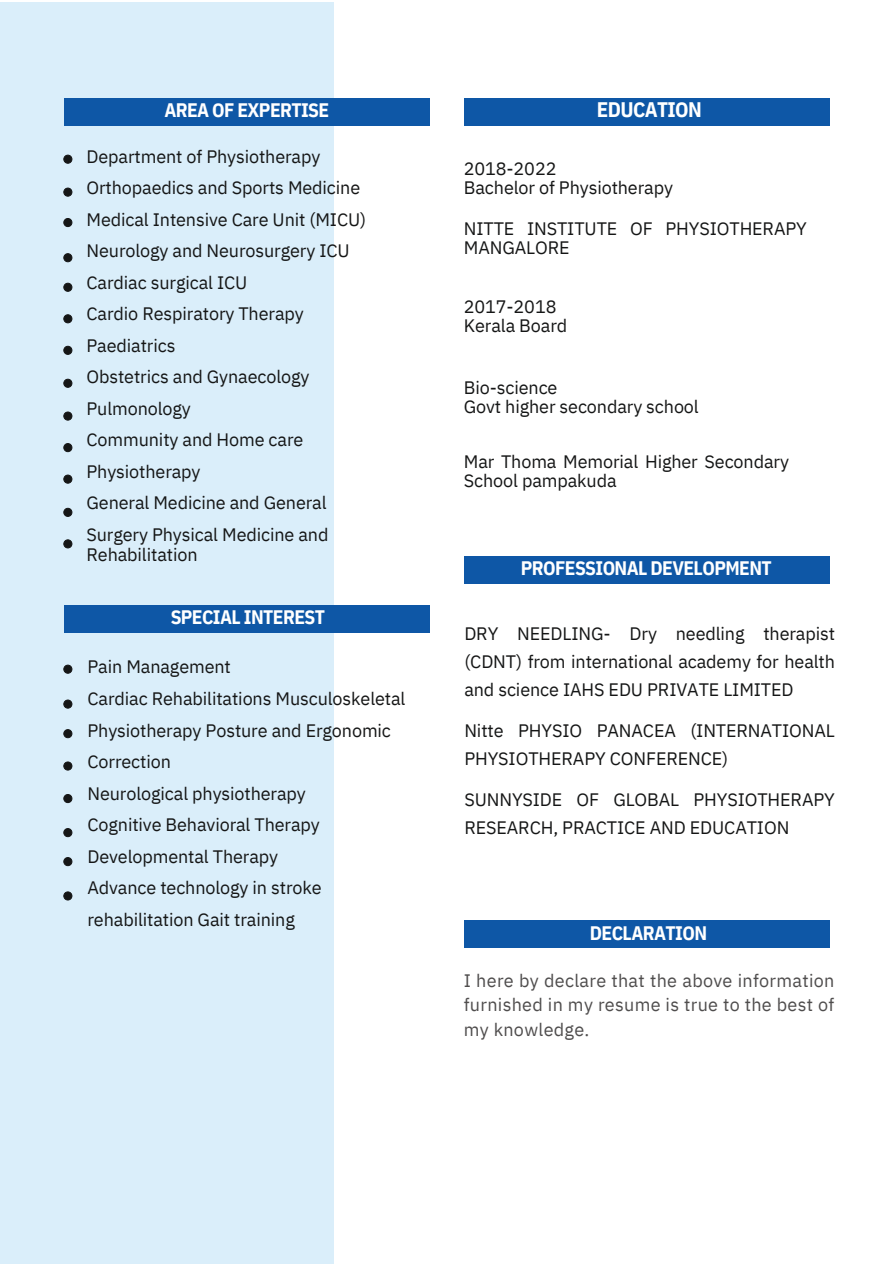
<style>
.page{position:relative;width:894px;height:1264px;background:#fff}
.page>*{position:absolute;margin:0;border:0;box-sizing:border-box;transform-origin:0 0}
.t1{font:700 21px "IBM Plex Sans Cond";letter-spacing:-.03em;color:#fff}
.t2{font:700 19.5px "IBM Plex Sans Cond";letter-spacing:-.03em;color:#fff}
.t3{font:18px/31.5px "IBM Plex Sans";letter-spacing:-.005em;color:#151616}
.t4{font:18px/24.8px "IBM Plex Sans";letter-spacing:.015em;color:#4f4d4d;text-align:justify}
</style>
<div class="page">
<div style="left:0;top:2px;width:333px;height:1261px;background:#daeefa"></div>
<div style="left:64px;top:98px;width:365px;height:27px;background:#0e57a6"></div>
<div style="left:64px;top:605px;width:365px;height:27px;background:#0e57a6"></div>
<div style="left:64px;top:155px;width:8px;height:8px;background:#151616;border-radius:50%"></div>
<div style="left:63px;top:155px;width:9px;height:9px;border:1px solid #151616;border-radius:50%"></div>
<div style="left:64px;top:188px;width:8px;height:8px;background:#151616;border-radius:50%"></div>
<div style="left:63px;top:188px;width:9px;height:9px;border:1px solid #151616;border-radius:50%"></div>
<div style="left:64px;top:218px;width:8px;height:8px;background:#151616;border-radius:50%"></div>
<div style="left:63px;top:218px;width:9px;height:9px;border:1px solid #151616;border-radius:50%"></div>
<div style="left:64px;top:254px;width:8px;height:8px;background:#151616;border-radius:50%"></div>
<div style="left:63px;top:253px;width:9px;height:9px;border:1px solid #151616;border-radius:50%"></div>
<div style="left:64px;top:283px;width:8px;height:8px;background:#151616;border-radius:50%"></div>
<div style="left:63px;top:283px;width:9px;height:9px;border:1px solid #151616;border-radius:50%"></div>
<div style="left:64px;top:315px;width:8px;height:8px;background:#151616;border-radius:50%"></div>
<div style="left:63px;top:314px;width:9px;height:9px;border:1px solid #151616;border-radius:50%"></div>
<div style="left:64px;top:346px;width:8px;height:8px;background:#151616;border-radius:50%"></div>
<div style="left:63px;top:346px;width:9px;height:9px;border:1px solid #151616;border-radius:50%"></div>
<div style="left:64px;top:379px;width:8px;height:8px;background:#151616;border-radius:50%"></div>
<div style="left:63px;top:379px;width:9px;height:9px;border:1px solid #151616;border-radius:50%"></div>
<div style="left:64px;top:412px;width:8px;height:8px;background:#151616;border-radius:50%"></div>
<div style="left:63px;top:411px;width:9px;height:9px;border:1px solid #151616;border-radius:50%"></div>
<div style="left:64px;top:443px;width:8px;height:8px;background:#151616;border-radius:50%"></div>
<div style="left:63px;top:443px;width:9px;height:9px;border:1px solid #151616;border-radius:50%"></div>
<div style="left:64px;top:475px;width:8px;height:8px;background:#151616;border-radius:50%"></div>
<div style="left:63px;top:474px;width:9px;height:9px;border:1px solid #151616;border-radius:50%"></div>
<div style="left:64px;top:508px;width:8px;height:8px;background:#151616;border-radius:50%"></div>
<div style="left:63px;top:508px;width:9px;height:9px;border:1px solid #151616;border-radius:50%"></div>
<div style="left:64px;top:540px;width:8px;height:8px;background:#151616;border-radius:50%"></div>
<div style="left:63px;top:539px;width:9px;height:9px;border:1px solid #151616;border-radius:50%"></div>
<div style="left:64px;top:665px;width:8px;height:8px;background:#151616;border-radius:50%"></div>
<div style="left:63px;top:664px;width:9px;height:9px;border:1px solid #151616;border-radius:50%"></div>
<div style="left:64px;top:700px;width:8px;height:8px;background:#151616;border-radius:50%"></div>
<div style="left:63px;top:699px;width:9px;height:9px;border:1px solid #151616;border-radius:50%"></div>
<div style="left:64px;top:729px;width:8px;height:8px;background:#151616;border-radius:50%"></div>
<div style="left:63px;top:729px;width:9px;height:9px;border:1px solid #151616;border-radius:50%"></div>
<div style="left:64px;top:762px;width:8px;height:8px;background:#151616;border-radius:50%"></div>
<div style="left:63px;top:761px;width:9px;height:9px;border:1px solid #151616;border-radius:50%"></div>
<div style="left:64px;top:794px;width:8px;height:8px;background:#151616;border-radius:50%"></div>
<div style="left:63px;top:794px;width:9px;height:9px;border:1px solid #151616;border-radius:50%"></div>
<div style="left:64px;top:828px;width:8px;height:8px;background:#151616;border-radius:50%"></div>
<div style="left:63px;top:828px;width:9px;height:9px;border:1px solid #151616;border-radius:50%"></div>
<div style="left:64px;top:857px;width:8px;height:8px;background:#151616;border-radius:50%"></div>
<div style="left:63px;top:857px;width:9px;height:9px;border:1px solid #151616;border-radius:50%"></div>
<div style="left:64px;top:891px;width:8px;height:9px;background:#151616;border-radius:50%"></div>
<div style="left:63px;top:891px;width:9px;height:9px;border:1px solid #151616;border-radius:50%"></div>
<div style="left:463px;top:98px;width:366px;height:27px;background:#0e57a6"></div>
<div style="left:463px;top:556px;width:366px;height:27px;background:#0e57a6"></div>
<div style="left:463px;top:920px;width:366px;height:27px;background:#0e57a6"></div>
<h1 class="t2" style="left:164px;top:97px;width:166px">AREA OF EXPERTISE</h1>
<p class="t3" style="left:86px;top:140px;width:281px">Department of Physiotherapy<br>Orthopaedics and Sports Medicine<br>Medical Intensive Care Unit (MICU)<br>Neurology and Neurosurgery ICU<br>Cardiac surgical ICU</p>
<p class="t3" style="left:86px;top:298px;width:219px">Cardio Respiratory Therapy<br>Paediatrics</p>
<p class="t3" style="left:86px;top:361px;width:224px">Obstetrics and Gynaecology<br>Pulmonology</p>
<h1 class="t3" style="left:86px;top:424px;width:218px">Community and Home care<br>Physiotherapy</h1>
<p class="t3" style="left:86px;top:487px;width:243px">General Medicine and General<br>Surgery Physical Medicine and</p>
<p class="t3" style="left:86px;top:538px;width:112px">Rehabilitation</p>
<p class="t2" style="left:171px;top:603px;width:156px">SPECIAL INTEREST</p>
<p class="t3" style="left:87px;top:651px;width:145px">Pain Management</p>
<p class="t3" style="left:87px;top:682px;width:319px">Cardiac Rehabilitations Musculoskeletal<br>Physiotherapy Posture and Ergonomic<br>Correction</p>
<p class="t3" style="left:87px;top:777px;width:220px">Neurological physiotherapy</p>
<h1 class="t3" style="left:87px;top:808px;width:234px">Cognitive Behavioral Therapy<br>Developmental Therapy</h1>
<p class="t3" style="left:87px;top:871px;width:236px">Advance technology in stroke rehabilitation Gait training</p>
<p class="t1" style="left:596px;top:95px;width:106px">EDUCATION</p>
<p class="t3" style="left:463px;top:152px;width:94px">2018-2022</p>
<h2 class="t3" style="left:463px;top:171px;width:211px">Bachelor of Physiotherapy</h2>
<p class="t3" style="left:463px;top:219px;width:344px;line-height:19.2px">NITTE INSTITUTE OF PHYSIOTHERAPY<br>MANGALORE</p>
<p class="t3" style="left:463px;top:296px;width:105px;line-height:19.2px">2017-2018<br>Kerala Board</p>
<p class="t3" style="left:463px;top:371px;width:95px">Bio-science</p>
<p class="t3" style="left:463px;top:390px;width:236px">Govt higher secondary school</p>
<p class="t3" style="left:463px;top:452px;width:326px;line-height:19.2px">Mar Thoma Memorial Higher Secondary<br>School pampakuda</p>
<p class="t2" style="left:520px;top:555px;width:252px">PROFESSIONAL DEVELOPMENT</p>
<p class="t3" style="left:464px;top:619px;width:372px;line-height:28.2px;text-align:justify">DRY NEEDLING- Dry needling therapist (CDNT) from international academy for health and science IAHS EDU PRIVATE LIMITED</p>
<h1 class="t3" style="left:464px;top:716px;width:372px;line-height:28.2px">Nitte PHYSIO PANACEA (INTERNATIONAL<br>PHYSIOTHERAPY CONFERENCE)</h1>
<p class="t3" style="left:464px;top:785px;width:372px;line-height:28.2px">SUNNYSIDE OF GLOBAL PHYSIOTHERAPY<br>RESEARCH, PRACTICE AND EDUCATION</p>
<p class="t2" style="left:589px;top:919px;width:119px">DECLARATION</p>
<p class="t4" style="left:463px;top:967px;width:372px">I here by declare that the above information furnished in my resume is true to the best of my knowledge.</p>
</div>
